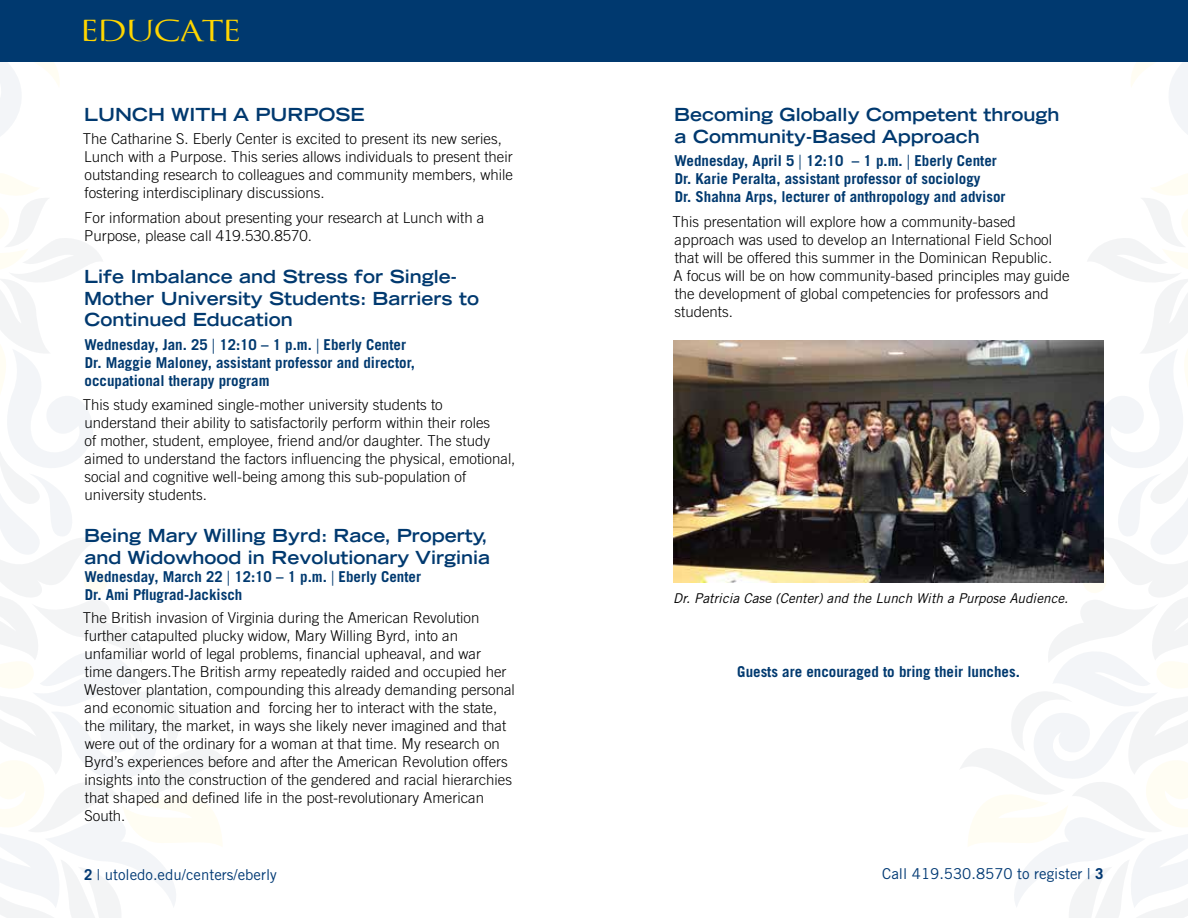
<style>
.page{position:relative;width:1188px;height:918px;background:#fff}
.page>*{position:absolute;margin:0;border:0;box-sizing:border-box;transform-origin:0 0}
.t1{font:36px "Quagent";letter-spacing:.115em;color:#ffd600}
.t2{font:700 expanded 18px/21.6px "Trade Gothic LT Std";color:#00396f}
.t3{font:300 15px/18px "Trade Gothic LT Std";color:#000}
.t4{font:700 15px/18px "Trade Gothic LT Std";color:#00396f}
.t5{font:15px "Trade Gothic LT Std";color:#003974}
.t6{font:italic 13.5px "Trade Gothic LT Std";color:#000}
.s1{font-weight:400;font-stretch:expanded}
.s2{font-weight:700}
</style>
<div class="page">
<svg style="left:0;top:61px;width:136px;height:75px"></svg>
<svg style="left:0;top:174px;width:230px;height:744px"></svg>
<svg style="left:1054px;top:61px;width:134px;height:73px"></svg>
<svg style="left:959px;top:174px;width:229px;height:744px"></svg>
<div style="left:0;top:0;width:1188px;height:61px;background:#00396f"></div>
<img style="left:674px;top:340px;width:429px;height:242px">
<h1 class="t1" style="left:84px;top:2px;width:157px">EDUCATE</h1>
<p class="t2" style="left:84px;top:103px;width:282px">LUNCH WITH A PURPOSE</p>
<p class="t3" style="left:83px;top:130px;width:432px">The Catharine S. Eberly Center is excited to present its new series, Lunch with a Purpose. This series allows individuals to present their outstanding research to colleagues and community members, while fostering interdisciplinary discussions.</p>
<p class="t3" style="left:84px;top:209px;width:402px">For information about presenting your research at Lunch with a<br>Purpose, please call 419.530.8570.</p>
<p class="t2" style="left:84px;top:265px;width:396px">Life Imbalance and Stress for Single-<br>Mother University Students: Barriers to<br>Continued Education</p>
<p class="t4" style="left:84px;top:335px;width:332px">Wednesday, Jan. 25 <span class="s1">|</span> 12:10 – 1 p.m. <span class="s1">|</span> Eberly Center<br>Dr. Maggie Maloney, assistant professor and director, occupational therapy program</p>
<p class="t3" style="left:83px;top:396px;width:434px">This study examined single-mother university students to understand their ability to satisfactorily perform within their roles<br>of mother, student, employee, friend and/or daughter. The study aimed to understand the factors influencing the physical, emotional, social and cognitive well-being among this sub-population of university students.</p>
<p class="t2" style="left:84px;top:525px;width:408px">Being Mary Willing Byrd: Race, Property, and Widowhood in Revolutionary Virginia</p>
<p class="t4" style="left:84px;top:567px;width:338px">Wednesday, March 22 <span class="s1">|</span> 12:10 – 1 p.m. <span class="s1">|</span> Eberly Center<br>Dr. Ami Pflugrad-Jackisch</p>
<p class="t3" style="left:83px;top:609px;width:434px">The British invasion of Virginia during the American Revolution further catapulted plucky widow, Mary Willing Byrd, into an unfamiliar world of legal problems, financial upheaval, and war<br>time dangers.The British army repeatedly raided and occupied her Westover plantation, compounding this already demanding personal and economic situation and forcing her to interact with the state, the military, the market, in ways she likely never imagined and that were out of the ordinary for a woman at that time. My research on Byrd’s experiences before and after the American Revolution offers insights into the construction of the gendered and racial hierarchies that shaped and defined life in the post-revolutionary American South.</p>
<p class="t2" style="left:674px;top:103px;width:387px">Becoming Globally Competent through a Community-Based Approach</p>
<p class="t4" style="left:674px;top:152px;width:333px">Wednesday, April 5 <span class="s1">|</span> 12:10 – 1 p.m. <span class="s1">|</span> Eberly Center<br>Dr. Karie Peralta, assistant professor of sociology<br>Dr. Shahna Arps, lecturer of anthropology and advisor</p>
<p class="t3" style="left:673px;top:212px;width:398px">This presentation will explore how a community-based approach was used to develop an International Field School that will be offered this summer in the Dominican Republic.<br>A focus will be on how community-based principles may guide the development of global competencies for professors and students.</p>
<p class="t6" style="left:673px;top:590px;width:396px">Dr. Patricia Case (Center) and the Lunch With a Purpose Audience.</p>
<p class="t4" style="left:737px;top:662px;width:284px">Guests are encouraged to bring their lunches.</p>
<p class="t5" style="left:84px;top:866px;width:194px"><span class="s2">2</span> | utoledo.edu/centers/eberly</p>
<p class="t5" style="left:882px;top:864px;width:223px">Call 419.530.8570 to register | <span class="s2">3</span></p>
</div>
